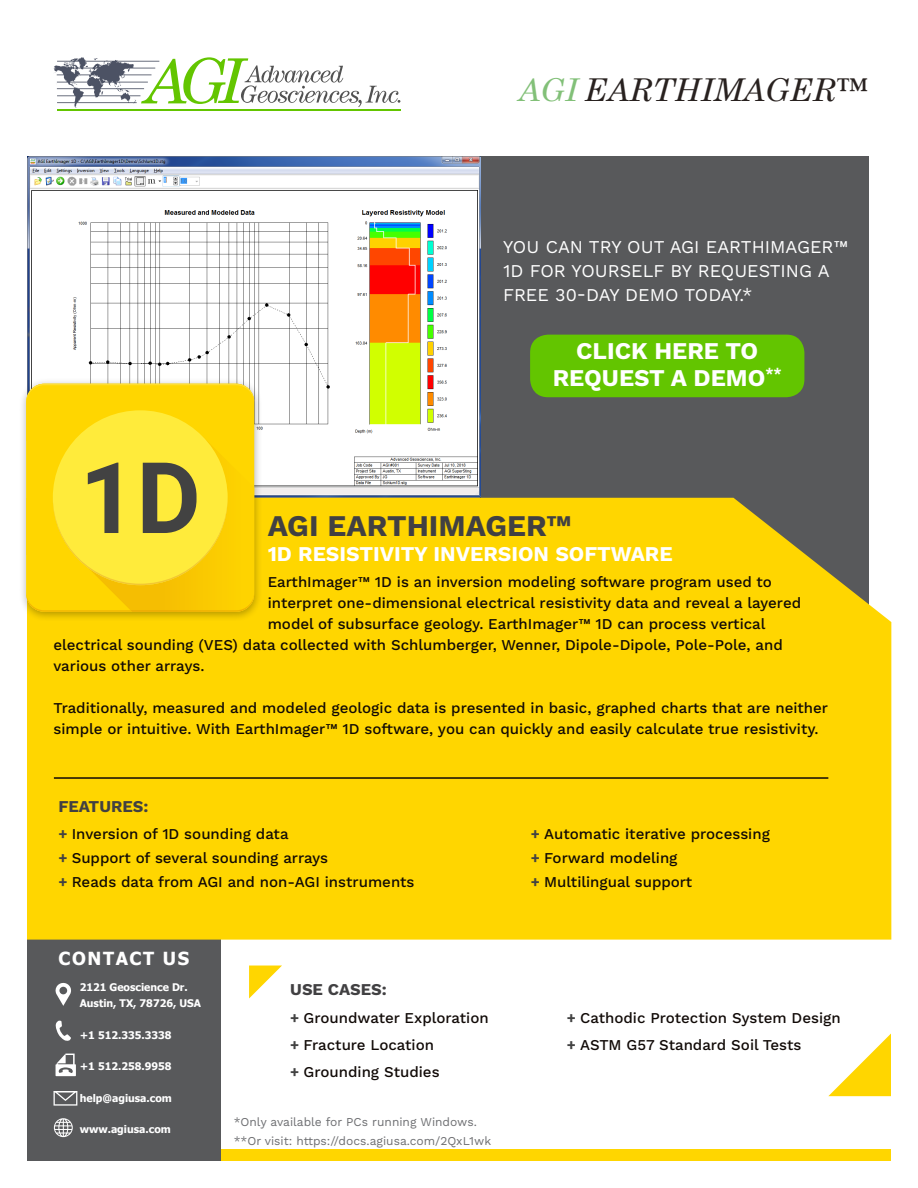
<style>
.page{position:relative;width:918px;height:1188px;background:#fff}
.page>*{position:absolute;margin:0;border:0;box-sizing:border-box;transform-origin:0 0}
.t1{font:700 98.85px "Roboto";color:#424242}
.t2{font:italic 61.8px "Century Schoolbook";color:#63c500}
.t3{font:italic 31.5px "Century Schoolbook";color:#28211f}
.t4{font:700 30px "Work Sans";color:#414042}
.t5{font:700 24px/27px "Work Sans";color:#fff;text-align:center}
.t6{font:700 21px "Work Sans";color:#fff}
.t7{font:18px/24px "Work Sans";color:#fff}
.t8{font:700 18px "Tahoma";letter-spacing:.09em;color:#fff}
.t9{font:700 16.5px "Work Sans";color:#414042}
.t10{font:500 15px/24px "Work Sans";color:#100906}
.t11{font:12px/19.5px "Work Sans";color:#6d6e71}
.t12{font:700 10.5px/16.5px "Tahoma";color:#fff}
.s1{color:#82c078}
.s2{font-weight:700;color:#424242}
</style>
<div class="page">
<img style="left:27px;top:156px;width:454px;height:342px">
<div style="left:481px;top:156px;width:388px;height:498px;background:#58595b"></div>
<div style="left:205px;top:1150px;width:686px;height:11px;background:#ffd600"></div>
<div style="left:27px;top:926px;width:194px;height:235px;background:#58595b"></div>
<div style="left:27px;top:498px;width:864px;height:442px;background:#ffd600"></div>
<hr style="left:57px;top:109px;width:344px;height:1px;background:#63c500">
<svg style="left:241px;top:65px;width:159px;height:42px"></svg>
<svg style="left:53px;top:57px;width:106px;height:51px"></svg>
<svg style="left:55px;top:982px;width:16px;height:24px"></svg>
<svg style="left:56px;top:1020px;width:15px;height:21px"></svg>
<svg style="left:56px;top:1054px;width:20px;height:22px"></svg>
<svg style="left:54px;top:1091px;width:23px;height:15px"></svg>
<svg style="left:54px;top:1118px;width:19px;height:19px"></svg>
<div style="left:18px;top:377px;width:245px;height:244px;background:#000;opacity:.3"></div>
<div style="left:26px;top:384px;width:228px;height:228px;background:#ffd600;border-radius:18px"></div>
<svg style="left:26px;top:384px;width:228px;height:19px"></svg>
<svg style="left:26px;top:592px;width:104px;height:20px"></svg>
<img style="left:88px;top:447px;width:127px;height:163px">
<img style="left:130px;top:592px;width:124px;height:20px">
<div style="left:53px;top:410px;width:175px;height:175px;background:#ffeb3b;border-radius:50%"></div>
<svg style="left:53px;top:497px;width:175px;height:88px"></svg>
<svg style="left:249px;top:966px;width:33px;height:32px"></svg>
<svg style="left:828px;top:1034px;width:63px;height:62px"></svg>
<hr style="left:54px;top:777px;width:774px;height:2px;background:#100906">
<div style="left:530px;top:335px;width:274px;height:62px;background:#63c500;border-radius:18px"></div>
<h2 class="t2" style="left:144px;top:34px;width:100px">AGI</h2>
<h3 class="t3" style="left:518px;top:66px;width:349px"><span class="s1">AGI</span> EARTHIMAGER™</h3>
<h1 class="t1" style="left:80px;top:429px;width:123px">1D</h1>
<p class="t7" style="left:503px;top:236px;width:347px">YOU CAN TRY OUT AGI EARTHIMAGER™<br>1D FOR YOURSELF BY REQUESTING A<br>FREE 30-DAY DEMO TODAY.*</p>
<h3 class="t5" style="left:553px;top:339px;width:231px">CLICK HERE TO<br>REQUEST A DEMO<sup>**</sup></h3>
<h3 class="t4" style="left:268px;top:508px;width:305px">AGI EARTHIMAGER™</h3>
<h3 class="t6" style="left:268px;top:542px;width:406px">1D RESISTIVITY INVERSION SOFTWARE</h3>
<p class="t10" style="left:268px;top:571px;width:506px">EarthImager™ 1D is an inversion modeling software program used to</p>
<p class="t10" style="left:268px;top:592px;width:535px">interpret one-dimensional electrical resistivity data and reveal a layered</p>
<p class="t10" style="left:268px;top:613px;width:499px">model of subsurface geology. EarthImager™ 1D can process vertical</p>
<p class="t10" style="left:53px;top:634px;width:731px">electrical sounding (VES) data collected with Schlumberger, Wenner, Dipole-Dipole, Pole-Pole, and</p>
<p class="t10" style="left:53px;top:655px;width:152px">various other arrays.</p>
<p class="t10" style="left:53px;top:698px;width:776px;line-height:21px">Traditionally, measured and modeled geologic data is presented in basic, graphed charts that are neither simple or intuitive. With EarthImager™ 1D software, you can quickly and easily calculate true resistivity.</p>
<p class="t9" style="left:58px;top:797px;width:92px">FEATURES:</p>
<p class="t10" style="left:58px;top:822px;width:358px"><span class="s2">+</span> Inversion of 1D sounding data<br><span class="s2">+</span> Support of several sounding arrays<br><span class="s2">+</span> Reads data from AGI and non-AGI instruments</p>
<p class="t10" style="left:531px;top:822px;width:241px"><span class="s2">+</span> Automatic iterative processing <span class="s2">+</span> Forward modeling<br><span class="s2">+</span> Multilingual support</p>
<p class="t8" style="left:58px;top:946px;width:132px">CONTACT US</p>
<p class="t12" style="left:80px;top:978px;width:123px">2121 Geoscience Dr.<br>Austin, TX, 78726, USA</p>
<p class="t12" style="left:80px;top:1026px;width:93px">+1 512.335.3338</p>
<p class="t12" style="left:80px;top:1058px;width:93px">+1 512.258.9958</p>
<p class="t12" style="left:80px;top:1089px;width:94px">help@agiusa.com</p>
<p class="t12" style="left:80px;top:1121px;width:93px">www.agiusa.com</p>
<p class="t9" style="left:290px;top:979px;width:98px">USE CASES:</p>
<p class="t10" style="left:290px;top:1005px;width:200px;line-height:27px"><span class="s2">+</span> Groundwater Exploration <span class="s2">+</span> Fracture Location<br><span class="s2">+</span> Grounding Studies</p>
<p class="t10" style="left:567px;top:1005px;width:275px;line-height:27px"><span class="s2">+</span> Cathodic Protection System Design <span class="s2">+</span> ASTM G57 Standard Soil Tests</p>
<p class="t11" style="left:234px;top:1112px;width:259px">*Only available for PCs running Windows. **Or visit: https://docs.agiusa.com/2QxL1wk</p>
</div>
